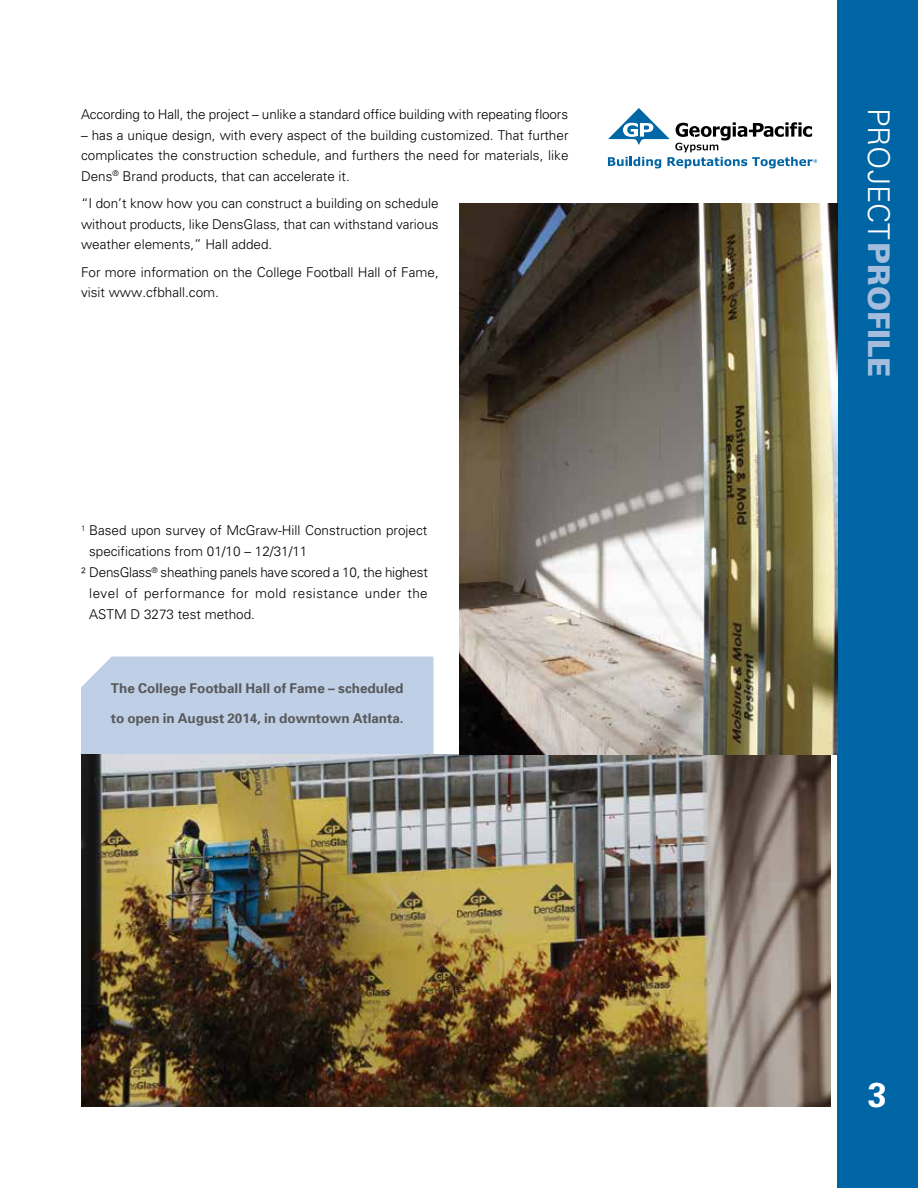
<style>
.page{position:relative;width:918px;height:1188px;background:#fff}
.page>*{position:absolute;margin:0;border:0;box-sizing:border-box;transform-origin:0 0}
.t1{font:700 34.5px "Univers";color:#fff}
.t2{font:300 30px "Univers";color:#fff}
.t3{font:300 13.5px/20.7px "Univers";color:#000;text-align:justify}
.t4{font:700 13.5px "Univers";color:#58595b}
.t5{font:300 13.5px "Univers";letter-spacing:-.02em;color:#000}
.t6{font:300 13.5px "Univers";letter-spacing:.035em;color:#000}
.s1{font-weight:900;color:#a4bddc}
</style>
<div class="page">
<div style="left:81px;top:657px;width:353px;height:97px;background:#bfcfe6"></div>
<img style="left:81px;top:754px;width:750px;height:353px">
<div style="left:838px;top:0;width:80px;height:1188px;background:#0065a4"></div>
<svg style="left:608px;top:108px;width:209px;height:60px"></svg>
<img style="left:459px;top:204px;width:379px;height:550px">
<p class="t3" style="left:81px;top:103px;width:489px">According to Hall, the project – unlike a standard office building with repeating floors</p>
<p class="t3" style="left:81px;top:124px;width:489px">– has a unique design, with every aspect of the building customized. That further complicates the construction schedule, and furthers the need for materials, like Dens<sup>®</sup> Brand products, that can accelerate it.</p>
<p class="t3" style="left:81px;top:193px;width:359px">“I don’t know how you can construct a building on schedule without products, like DensGlass, that can withstand various weather elements,” Hall added.</p>
<p class="t3" style="left:81px;top:261px;width:359px">For more information on the College Football Hall of Fame, visit www.cfbhall.com.</p>
<p class="t3" style="left:81px;top:520px;width:348px"><sup>1</sup> Based upon survey of McGraw-Hill Construction project</p>
<p class="t3" style="left:89px;top:541px;width:220px">specifications from 01/10 – 12/31/11</p>
<p class="t5" style="left:81px;top:564px;width:348px">² DensGlass<sup>®</sup> sheathing panels have scored a 10, the highest</p>
<p class="t6" style="left:89px;top:585px;width:340px">level of performance for mold resistance under the</p>
<p class="t3" style="left:89px;top:604px;width:167px">ASTM D 3273 test method.</p>
<p class="t4" style="left:111px;top:679px;width:294px">The College Football Hall of Fame – scheduled</p>
<p class="t4" style="left:111px;top:709px;width:294px">to open in August 2014, in downtown Atlanta.</p>
<h2 class="t2" style="left:897px;top:108px;width:271px;rotate:90deg">PROJECT<span class="s1">PROFILE</span></h2>
<h1 class="t1" style="left:868px;top:1072px;width:21px">3</h1>
</div>
